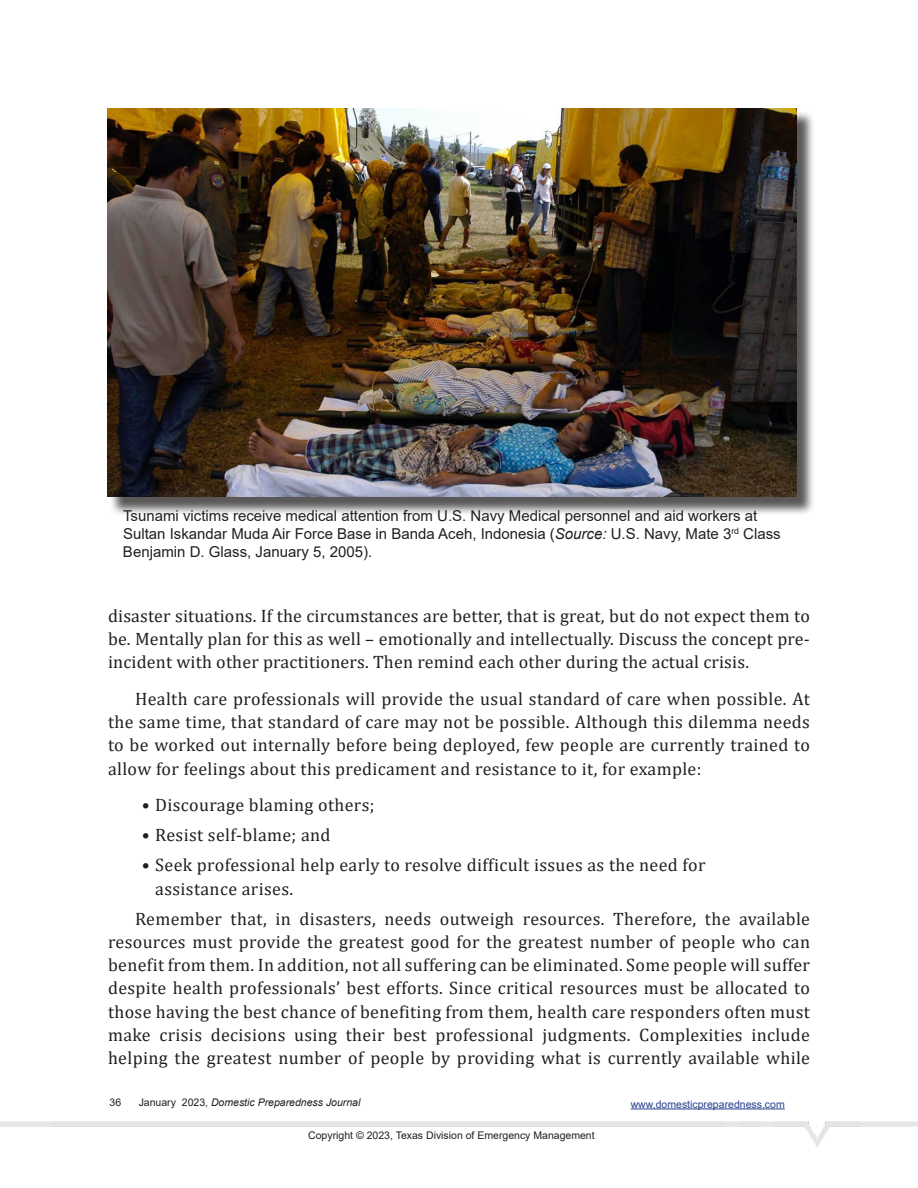
<style>
.page{position:relative;width:918px;height:1188px;background:#fff}
.page>*{position:absolute;margin:0;border:0;box-sizing:border-box;transform-origin:0 0}
.t1{font:18px/23.2px "Cambria";letter-spacing:.02em;color:#231f20;text-align:justify}
.t2{font:15px/18px "Arial";color:#231f20}
.t3{font:10.5px "Arial";color:#231f20}
.t4{font:italic 10.5px "Arial";color:#231f20}
.t5{font:10.5px "Arial";color:#253f8e}
.s1{font-style:italic}
.s2{font-style:normal}
</style>
<div class="page">
<img style="left:0;top:1121px;width:918px;height:26px">
<hr style="left:631px;top:1109px;width:154px;height:1px;background:#253f8e">
<div style="left:110px;top:110px;width:705px;height:406px;background:#231f20;opacity:.75"></div>
<img style="left:107px;top:108px;width:689px;height:389px">
<p class="t2" style="left:123px;top:506px;width:659px">Tsunami victims receive medical attention from U.S. Navy Medical personnel and aid workers at<br>Sultan Iskandar Muda Air Force Base in Banda Aceh, Indonesia (<span class="s1">Source:</span> U.S. Navy, Mate 3<sup>rd</sup> Class<br>Benjamin D. Glass, January 5, 2005).</p>
<p class="t1" style="left:108px;top:604px;width:703px">disaster situations. If the circumstances are better, that is great, but do not expect them to be. Mentally plan for this as well – emotionally and intellectually. Discuss the concept pre&shy;incident with other practitioners. Then remind each other during the actual crisis.</p>
<p class="t1" style="left:108px;top:687px;width:704px;text-indent:27px">Health care professionals will provide the usual standard of care when possible. At the same time, that standard of care may not be possible. Although this dilemma needs to be worked out internally before being deployed, few people are currently trained to allow for feelings about this predicament and resistance to it, for example:</p>
<p class="t1" style="left:142px;top:793px;width:234px">• Discourage blaming others;</p>
<p class="t1" style="left:142px;top:823px;width:190px">• Resist self-blame; and</p>
<p class="t1" style="left:155px;top:853px;width:552px;text-indent:-14px">• Seek professional help early to resolve difficult issues as the need for assistance arises.</p>
<p class="t1" style="left:108px;top:907px;width:704px;text-indent:27px">Remember that, in disasters, needs outweigh resources. Therefore, the available resources must provide the greatest good for the greatest number of people who can benefit from them. In addition, not all suffering can be eliminated. Some people will suffer despite health professionals’ best efforts. Since critical resources must be allocated to those having the best chance of benefiting from them, health care responders often must make crisis decisions using their best professional judgments. Complexities include helping the greatest number of people by providing what is currently available while</p>
<p class="t3" style="left:110px;top:1095px;width:13px">36</p>
<p class="t4" style="left:139px;top:1095px;width:223px"><span class="s2">January 2023,</span> Domestic Preparedness Journal</p>
<p class="t5" style="left:631px;top:1097px;width:156px">www.domesticpreparedness.com</p>
<p class="t3" style="left:308px;top:1128px;width:288px">Copyright © 2023, Texas Division of Emergency Management</p>
</div>
